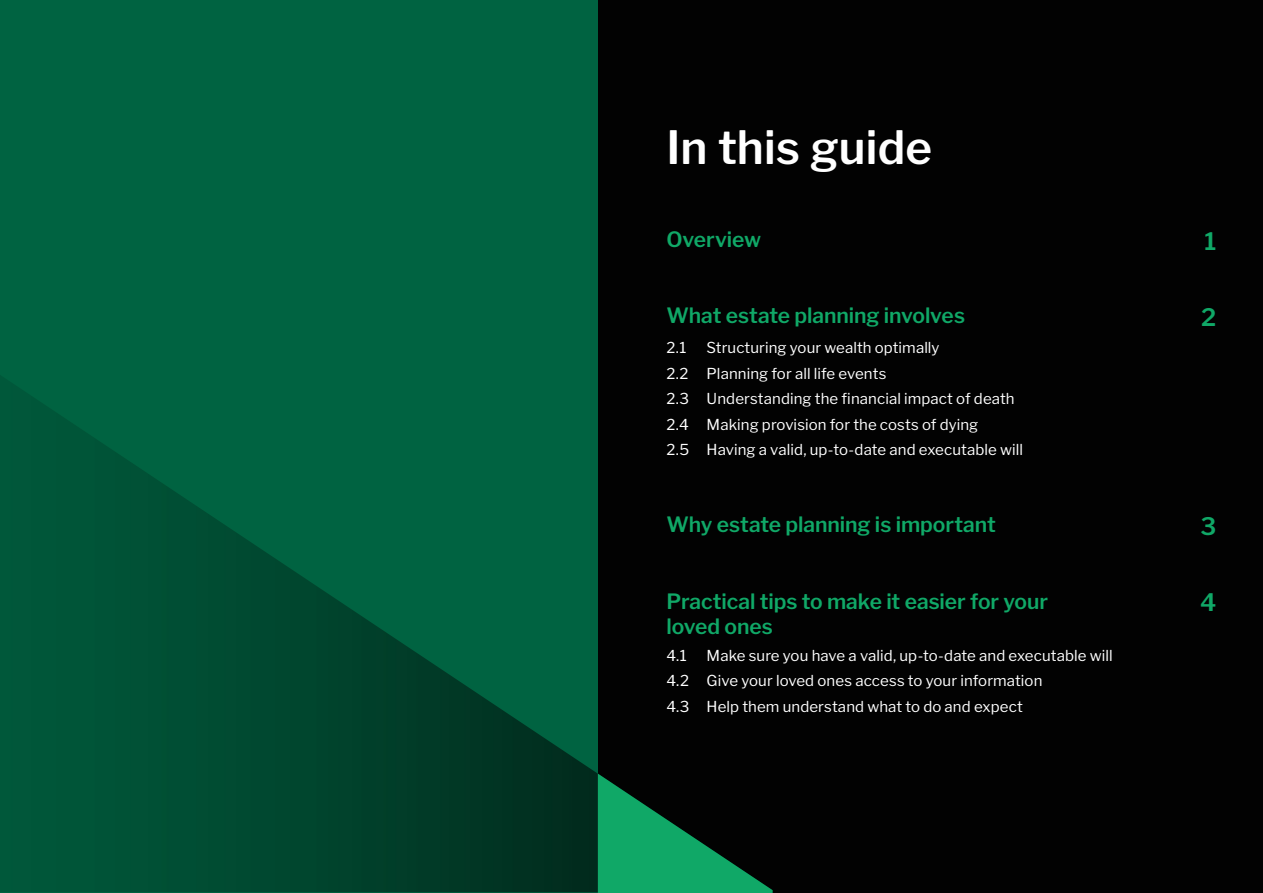
<style>
.page{position:relative;width:1263px;height:893px;background:#fff}
.page>*{position:absolute;margin:0;border:0;box-sizing:border-box;transform-origin:0 0}
.t1{font:100 45.6px "Libre Franklin";letter-spacing:.005em;color:#fff}
.t2{font:100 24px "Libre Franklin";color:#10a867}
.t3{font:100 21px/25.2px "Libre Franklin";letter-spacing:-.005em;color:#10a867}
.t4{font:15px/25.5px "Libre Franklin";letter-spacing:.005em;color:#fff}
</style>
<div class="page">
<div style="left:1px;top:0;width:1262px;height:893px;background:#020202"></div>
<div style="left:0;top:0;width:598px;height:893px;background:#006341"></div>
<img style="left:0;top:376px;width:599px;height:516px">
<svg style="left:598px;top:774px;width:175px;height:119px"></svg>
<h1 class="t1" style="left:666px;top:111px;width:267px">In this guide</h1>
<h3 class="t3" style="left:666px;top:224px;width:96px">Overview</h3>
<h2 class="t2" style="left:1204px;top:222px;width:13px">1</h2>
<h3 class="t3" style="left:666px;top:301px;width:300px">What estate planning involves</h3>
<h2 class="t2" style="left:1201px;top:299px;width:17px">2</h2>
<p class="t4" style="left:666px;top:335px;width:21px">2.1</p>
<p class="t4" style="left:666px;top:335px;width:358px;text-indent:40px">Structuring your wealth optimally<br>2.2 Planning for all life events<br>2.3 Understanding the financial impact of death 2.4 Making provision for the costs of dying<br>2.5 Having a valid, up-to-date and executable will</p>
<h3 class="t3" style="left:666px;top:510px;width:331px">Why estate planning is important</h3>
<h2 class="t2" style="left:1200px;top:507px;width:17px">3</h2>
<h3 class="t3" style="left:666px;top:586px;width:383px">Practical tips to make it easier for your loved ones</h3>
<h2 class="t2" style="left:1200px;top:584px;width:18px">4</h2>
<p class="t4" style="left:666px;top:643px;width:22px">4.1</p>
<p class="t4" style="left:666px;top:643px;width:448px;text-indent:40px">Make sure you have a valid, up-to-date and executable will<br>4.2 Give your loved ones access to your information<br>4.3 Help them understand what to do and expect</p>
</div>
